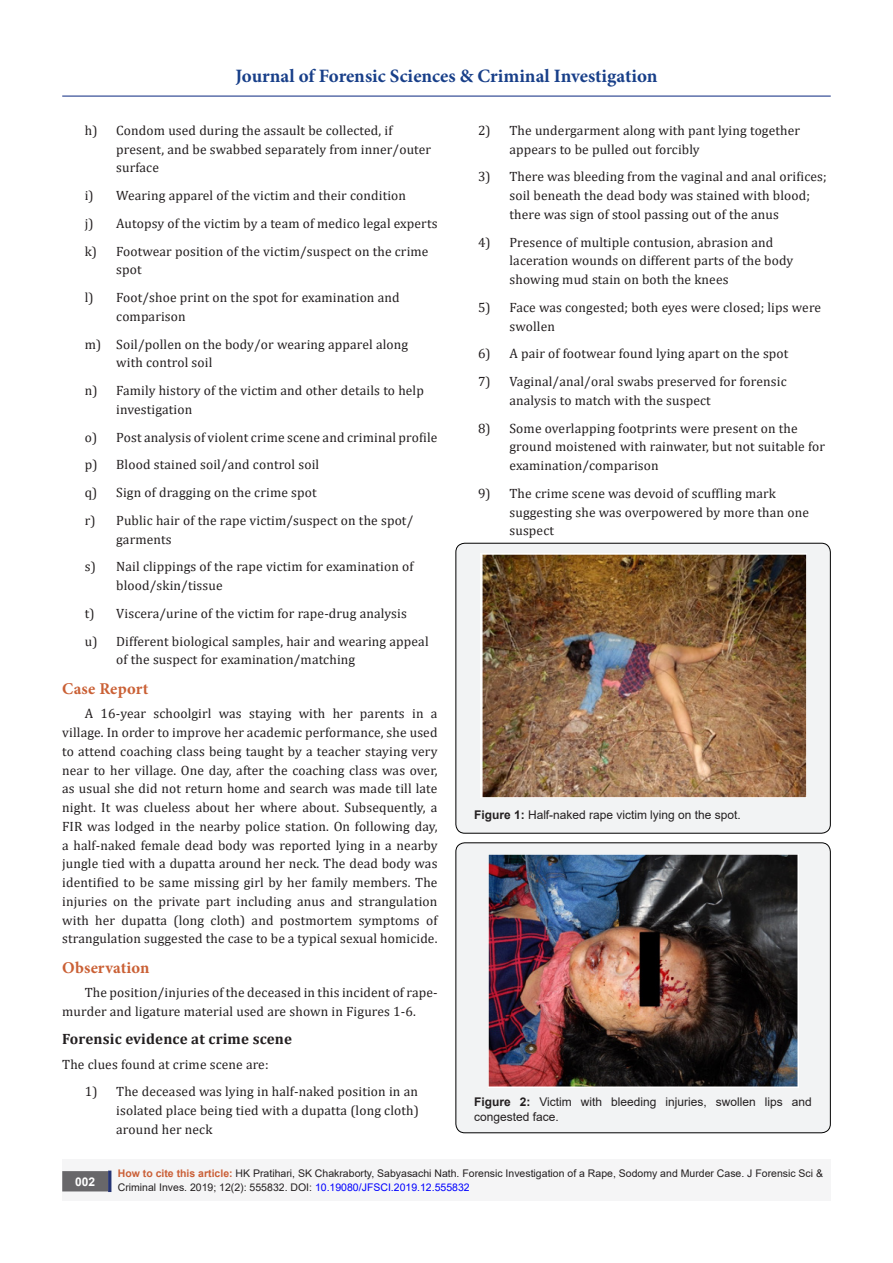
<style>
.page{position:relative;width:893px;height:1263px;background:#fff}
.page>*{position:absolute;margin:0;border:0;box-sizing:border-box;transform-origin:0 0}
.t1{font:700 18.9px "Minion Pro";color:#183f89}
.t2{font:700 16.5px "Minion Pro";letter-spacing:.01em;color:#ca6035}
.t3{font:700 15px "Cambria";letter-spacing:.01em;color:#231f20}
.t4{font:13.5px/18.8px "Cambria";letter-spacing:.01em;color:#231f20}
.t5{font:12px/14.4px "Arial";color:#231f20}
.t6{font:700 12px "Arial";color:#fff}
.t7{font:10.5px/13.5px "Arial";color:#231f20}
.s1{font-weight:700}
.s2{font-weight:700;color:#ca5f37}
.s3{color:#00f}
</style>
<div class="page">
<hr style="left:62px;top:96px;width:769px;height:1px;background:#253f8e">
<div style="left:62px;top:1160px;width:769px;height:41px;background:#f5f5f6"></div>
<div style="left:63px;top:1172px;width:44px;height:19px;background:#68676a"></div>
<div style="left:62px;top:1171px;width:46px;height:20px;border:2px solid #68676a"></div>
<div style="left:108px;top:1170px;width:3px;height:22px;background:#253474;border:2px solid #253474"></div>
<div style="left:456px;top:543px;width:374px;height:290px;background:#f2f3f4;border-radius:9px"></div>
<div style="left:455px;top:543px;width:376px;height:290px;border:1px solid #000;border-radius:9px"></div>
<img style="left:480px;top:553px;width:326px;height:245px">
<div style="left:456px;top:843px;width:374px;height:290px;background:#f2f3f4;border-radius:9px"></div>
<div style="left:455px;top:842px;width:376px;height:291px;border:1px solid #000;border-radius:9px"></div>
<img style="left:488px;top:854px;width:310px;height:233px">
<h1 class="t1" style="left:235px;top:63px;width:423px">Journal of Forensic Sciences &amp; Criminal Investigation</h1>
<p class="t4" style="left:116px;top:121px;width:316px;text-indent:-31px">h) Condom used during the assault be collected, if present, and be swabbed separately from inner/outer surface</p>
<p class="t4" style="left:85px;top:186px;width:323px">i) Wearing apparel of the victim and their condition</p>
<p class="t4" style="left:85px;top:214px;width:354px">j) Autopsy of the victim by a team of medico legal experts</p>
<p class="t4" style="left:116px;top:242px;width:314px;text-indent:-31px">k) Footwear position of the victim/suspect on the crime spot</p>
<p class="t4" style="left:116px;top:288px;width:285px;text-indent:-31px">l) Foot/shoe print on the spot for examination and comparison</p>
<p class="t4" style="left:116px;top:335px;width:293px;text-indent:-31px">m) Soil/pollen on the body/or wearing apparel along with control soil</p>
<p class="t4" style="left:116px;top:381px;width:309px;text-indent:-31px">n) Family history of the victim and other details to help investigation</p>
<p class="t4" style="left:85px;top:428px;width:354px">o) Post analysis of violent crime scene and criminal profile</p>
<p class="t4" style="left:85px;top:455px;width:236px">p) Blood stained soil/and control soil</p>
<p class="t4" style="left:85px;top:483px;width:233px">q) Sign of dragging on the crime spot</p>
<p class="t4" style="left:116px;top:511px;width:299px;text-indent:-31px">r) Public hair of the rape victim/suspect on the spot/ garments</p>
<p class="t4" style="left:116px;top:557px;width:299px;text-indent:-31px">s) Nail clippings of the rape victim for examination of blood/skin/tissue</p>
<p class="t4" style="left:85px;top:604px;width:324px">t) Viscera/urine of the victim for rape-drug analysis</p>
<p class="t4" style="left:116px;top:632px;width:314px;text-indent:-31px">u) Different biological samples, hair and wearing appeal of the suspect for examination/matching</p>
<p class="t2" style="left:62px;top:677px;width:88px">Case Report</p>
<p class="t4" style="left:62px;top:704px;width:377px;text-align:justify;text-indent:22px">A 16-year schoolgirl was staying with her parents in a village. In order to improve her academic performance, she used to attend coaching class being taught by a teacher staying very near to her village. One day, after the coaching class was over, as usual she did not return home and search was made till late night. It was clueless about her where about. Subsequently, a FIR was lodged in the nearby police station. On following day, a half-naked female dead body was reported lying in a nearby jungle tied with a dupatta around her neck. The dead body was identified to be same missing girl by her family members. The injuries on the private part including anus and strangulation with her dupatta (long cloth) and postmortem symptoms of strangulation suggested the case to be a typical sexual homicide.</p>
<p class="t2" style="left:62px;top:956px;width:89px">Observation</p>
<p class="t4" style="left:62px;top:983px;width:377px;text-indent:22px">The position/injuries of the deceased in this incident of rape&shy;murder and ligature material used are shown in Figures 1-6.</p>
<p class="t3" style="left:62px;top:1028px;width:231px">Forensic evidence at crime scene</p>
<p class="t4" style="left:62px;top:1055px;width:208px">The clues found at crime scene are:</p>
<p class="t4" style="left:116px;top:1082px;width:304px;text-align:justify;text-indent:-31px">1) The deceased was lying in half-naked position in an isolated place being tied with a dupatta (long cloth) around her neck</p>
<p class="t4" style="left:509px;top:121px;width:292px;text-indent:-31px">2) The undergarment along with pant lying together appears to be pulled out forcibly</p>
<p class="t4" style="left:509px;top:167px;width:319px;text-indent:-31px">3) There was bleeding from the vaginal and anal orifices; soil beneath the dead body was stained with blood; there was sign of stool passing out of the anus</p>
<p class="t4" style="left:509px;top:233px;width:285px;text-indent:-31px">4) Presence of multiple contusion, abrasion and laceration wounds on different parts of the body showing mud stain on both the knees</p>
<p class="t4" style="left:509px;top:298px;width:313px;text-indent:-31px">5) Face was congested; both eyes were closed; lips were swollen</p>
<p class="t4" style="left:478px;top:344px;width:312px">6) A pair of footwear found lying apart on the spot</p>
<p class="t4" style="left:509px;top:372px;width:279px;text-indent:-31px">7) Vaginal/anal/oral swabs preserved for forensic analysis to match with the suspect</p>
<p class="t4" style="left:509px;top:419px;width:317px;text-indent:-31px">8) Some overlapping footprints were present on the ground moistened with rainwater, but not suitable for examination/comparison</p>
<p class="t4" style="left:509px;top:484px;width:301px;text-indent:-31px">9) The crime scene was devoid of scuffling mark suggesting she was overpowered by more than one suspect</p>
<p class="t5" style="left:474px;top:808px;width:268px"><span class="s1">Figure 1:</span> Half-naked rape victim lying on the spot.</p>
<p class="t5" style="left:474px;top:1095px;width:339px"><span class="s1">Figure 2:</span> Victim with bleeding injuries, swollen lips and congested face.</p>
<p class="t6" style="left:75px;top:1173px;width:22px">002</p>
<p class="t7" style="left:118px;top:1167px;width:707px"><span class="s2">How to cite this article:</span> HK Pratihari, SK Chakraborty, Sabyasachi Nath. Forensic Investigation of a Rape, Sodomy and Murder Case. J Forensic Sci &amp;<br>Criminal Inves. 2019; 12(2): 555832. DOI: <span class="s3">10.19080/JFSCI.2019.12.555832</span></p>
</div>
